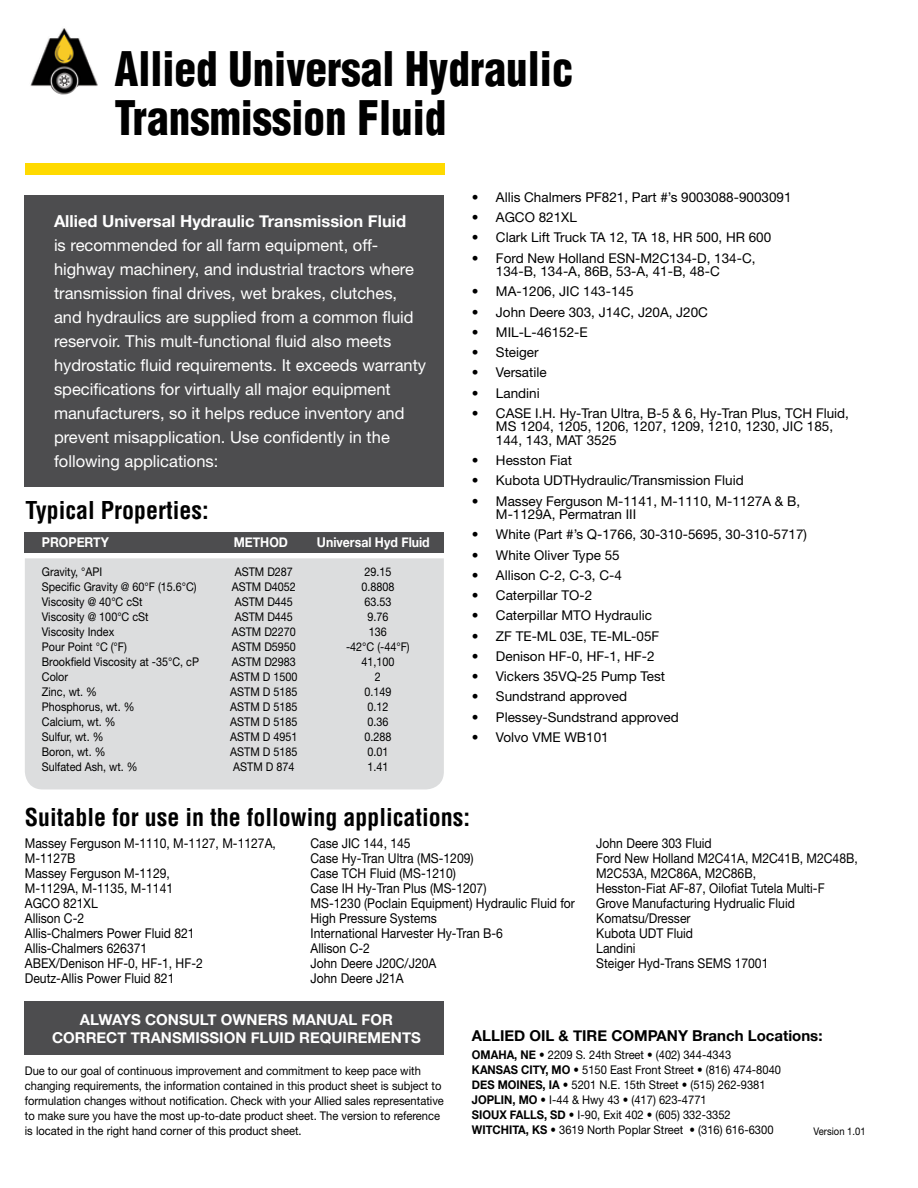
<style>
.page{position:relative;width:918px;height:1188px;background:#fff}
.page>*{position:absolute;margin:0;border:0;box-sizing:border-box;transform-origin:0 0}
.t1{font:900 condensed 46.5px/49.5px "Helvetica";color:#000;scale:.93 1}
.t2{font:700 condensed 24px "Helvetica";color:#000}
.t3{font:16.5px/24px "Helvetica Neue";color:#fff}
.t4{font:700 16.5px "Helvetica Neue";color:#fff}
.t5{font:700 15px/18px "Helvetica Neue";color:#fff;text-align:center}
.t6{font:700 15px "Helvetica Neue";color:#000}
.t7{font:13.5px/13.5px "Helvetica Neue";color:#000}
.t8{font:13.5px/15px "Helvetica Neue";color:#000;scale:.9 1}
.t9{font:700 13.5px "Helvetica Neue";color:#fff;scale:.91 1}
.t10{font:12px/15px "Helvetica Neue";color:#000;scale:.93 1}
.t11{font:12px "Helvetica Neue";color:#000;scale:.9 1}
.t12{font:10.5px "Helvetica Neue";color:#000;scale:.9 1}
.s1{font-weight:700}
</style>
<div class="page">
<img style="left:48px;top:28px;width:15px;height:12px">
<div style="left:25px;top:163px;width:419px;height:11px;background:#ffda00"></div>
<div style="left:25px;top:195px;width:419px;height:292px;background:#4d4d4f"></div>
<div style="left:25px;top:1001px;width:419px;height:54px;background:#4d4d4f"></div>
<div style="left:25px;top:558px;width:419px;height:231px;background:#dcddde"></div>
<div style="left:25px;top:532px;width:419px;height:20px;background:#4d4d4f"></div>
<h1 class="t1" style="left:114px;top:44px;width:495px">Allied Universal Hydraulic<br>Transmission Fluid</h1>
<p class="t4" style="left:54px;top:206px;width:354px">Allied Universal Hydraulic Transmission Fluid</p>
<p class="t3" style="left:54px;top:233px;width:374px">is recommended for all farm equipment, off&shy;highway machinery, and industrial tractors where transmission final drives, wet brakes, clutches, and hydraulics are supplied from a common fluid reservoir. This mult-functional fluid also meets hydrostatic fluid requirements. It exceeds warranty specifications for virtually all major equipment manufacturers, so it helps reduce inventory and prevent misapplication. Use confidently in the following applications:</p>
<h2 class="t2" style="left:25px;top:495px;width:185px">Typical Properties:</h2>
<p class="t9" style="left:42px;top:530px;width:75px">PROPERTY</p>
<p class="t9" style="left:234px;top:530px;width:61px">METHOD</p>
<p class="t9" style="left:317px;top:530px;width:125px">Universal Hyd Fluid</p>
<p class="t11" style="left:42px;top:565px;width:69px">Gravity, °API</p>
<p class="t11" style="left:235px;top:565px;width:66px">ASTM D287</p>
<p class="t11" style="left:364px;top:565px;width:32px">29.15</p>
<p class="t11" style="left:42px;top:580px;width:174px">Specific Gravity @ 60°F (15.6°C)</p>
<p class="t11" style="left:232px;top:580px;width:73px">ASTM D4052</p>
<p class="t11" style="left:361px;top:580px;width:38px">0.8808</p>
<p class="t11" style="left:42px;top:595px;width:113px">Viscosity @ 40°C cSt</p>
<p class="t11" style="left:235px;top:595px;width:66px">ASTM D445</p>
<p class="t11" style="left:364px;top:595px;width:32px">63.53</p>
<p class="t11" style="left:42px;top:610px;width:120px">Viscosity @ 100°C cSt</p>
<p class="t11" style="left:235px;top:610px;width:66px">ASTM D445</p>
<p class="t11" style="left:367px;top:610px;width:25px">9.76</p>
<p class="t11" style="left:42px;top:625px;width:82px">Viscosity Index</p>
<p class="t11" style="left:232px;top:625px;width:73px">ASTM D2270</p>
<p class="t11" style="left:369px;top:625px;width:22px">136</p>
<p class="t11" style="left:42px;top:640px;width:96px">Pour Point °C (°F)</p>
<p class="t11" style="left:232px;top:640px;width:73px">ASTM D5950</p>
<p class="t11" style="left:346px;top:640px;width:72px">-42°C (-44°F)</p>
<p class="t11" style="left:42px;top:655px;width:176px">Brookfield Viscosity at -35°C, cP</p>
<p class="t11" style="left:232px;top:655px;width:73px">ASTM D2983</p>
<p class="t11" style="left:361px;top:655px;width:38px">41,100</p>
<p class="t11" style="left:42px;top:670px;width:31px">Color</p>
<p class="t11" style="left:230px;top:670px;width:76px">ASTM D 1500</p>
<p class="t11" style="left:375px;top:670px;width:8px">2</p>
<p class="t11" style="left:42px;top:685px;width:63px">Zinc, wt. %</p>
<p class="t11" style="left:230px;top:685px;width:76px">ASTM D 5185</p>
<p class="t11" style="left:364px;top:685px;width:32px">0.149</p>
<p class="t11" style="left:42px;top:700px;width:104px">Phosphorus, wt. %</p>
<p class="t11" style="left:230px;top:700px;width:76px">ASTM D 5185</p>
<p class="t11" style="left:367px;top:700px;width:25px">0.12</p>
<p class="t11" style="left:42px;top:715px;width:84px">Calcium, wt. %</p>
<p class="t11" style="left:230px;top:715px;width:76px">ASTM D 5185</p>
<p class="t11" style="left:367px;top:715px;width:25px">0.36</p>
<p class="t11" style="left:42px;top:730px;width:70px">Sulfur, wt. %</p>
<p class="t11" style="left:230px;top:730px;width:76px">ASTM D 4951</p>
<p class="t11" style="left:364px;top:730px;width:32px">0.288</p>
<p class="t11" style="left:42px;top:745px;width:72px">Boron, wt. %</p>
<p class="t11" style="left:230px;top:745px;width:76px">ASTM D 5185</p>
<p class="t11" style="left:367px;top:745px;width:25px">0.01</p>
<p class="t11" style="left:42px;top:760px;width:108px">Sulfated Ash, wt. %</p>
<p class="t11" style="left:233px;top:760px;width:70px">ASTM D 874</p>
<p class="t11" style="left:367px;top:760px;width:25px">1.41</p>
<p class="t7" style="left:472px;top:190px;width:321px">• Allis Chalmers PF821, Part #’s 9003088-9003091</p>
<p class="t7" style="left:472px;top:210px;width:107px">• AGCO 821XL</p>
<p class="t7" style="left:472px;top:231px;width:301px">• Clark Lift Truck TA 12, TA 18, HR 500, HR 600</p>
<p class="t7" style="left:496px;top:251px;width:261px;text-indent:-24px">• Ford New Holland ESN-M2C134-D, 134-C,<br>134-B, 134-A, 86B, 53-A, 41-B, 48-C</p>
<p class="t7" style="left:472px;top:285px;width:163px">• MA-1206, JIC 143-145</p>
<p class="t7" style="left:472px;top:305px;width:238px">• John Deere 303, J14C, J20A, J20C</p>
<p class="t7" style="left:472px;top:325px;width:117px">• MIL-L-46152-E</p>
<p class="t7" style="left:472px;top:345px;width:68px">• Steiger</p>
<p class="t7" style="left:472px;top:366px;width:76px">• Versatile</p>
<p class="t7" style="left:472px;top:386px;width:69px">• Landini</p>
<p class="t7" style="left:496px;top:406px;width:355px;text-indent:-24px">• CASE I.H. Hy-Tran Ultra, B-5 &amp; 6, Hy-Tran Plus, TCH Fluid,<br>MS 1204, 1205, 1206, 1207, 1209, 1210, 1230, JIC 185,<br>144, 143, MAT 3525</p>
<p class="t7" style="left:472px;top:453px;width:102px">• Hesston Fiat</p>
<p class="t7" style="left:472px;top:474px;width:273px">• Kubota UDTHydraulic/Transmission Fluid</p>
<p class="t7" style="left:496px;top:494px;width:306px;text-indent:-24px">• Massey Ferguson M-1141, M-1110, M-1127A &amp; B,<br>M-1129A, Permatran III</p>
<p class="t7" style="left:472px;top:528px;width:337px">• White (Part #’s Q-1766, 30-310-5695, 30-310-5717)</p>
<p class="t7" style="left:472px;top:548px;width:149px">• White Oliver Type 55</p>
<p class="t7" style="left:472px;top:568px;width:152px">• Allison C-2, C-3, C-4</p>
<p class="t7" style="left:472px;top:588px;width:122px">• Caterpillar TO-2</p>
<p class="t7" style="left:472px;top:609px;width:182px">• Caterpillar MTO Hydraulic</p>
<p class="t7" style="left:472px;top:629px;width:189px">• ZF TE-ML 03E, TE-ML-05F</p>
<p class="t7" style="left:472px;top:649px;width:184px">• Denison HF-0, HF-1, HF-2</p>
<p class="t7" style="left:472px;top:669px;width:195px">• Vickers 35VQ-25 Pump Test</p>
<p class="t7" style="left:472px;top:690px;width:157px">• Sundstrand approved</p>
<p class="t7" style="left:472px;top:710px;width:208px">• Plessey-Sundstrand approved</p>
<p class="t7" style="left:472px;top:730px;width:138px">• Volvo VME WB101</p>
<h2 class="t2" style="left:25px;top:802px;width:447px">Suitable for use in the following applications:</h2>
<p class="t8" style="left:25px;top:836px;width:281px">Massey Ferguson M-1110, M-1127, M-1127A,<br>M-1127B<br>Massey Ferguson M-1129,<br>M-1129A, M-1135, M-1141<br>AGCO 821XL<br>Allison C-2<br>Allis-Chalmers Power Fluid 821<br>Allis-Chalmers 626371<br>ABEX/Denison HF-0, HF-1, HF-2<br>Deutz-Allis Power Fluid 821</p>
<p class="t8" style="left:311px;top:836px;width:295px">Case JIC 144, 145<br>Case Hy-Tran Ultra (MS-1209)<br>Case TCH Fluid (MS-1210)<br>Case IH Hy-Tran Plus (MS-1207)<br>MS-1230 (Poclain Equipment) Hydraulic Fluid for<br>High Pressure Systems<br>International Harvester Hy-Tran B-6<br>Allison C-2<br>John Deere J20C/J20A<br>John Deere J21A</p>
<p class="t8" style="left:596px;top:836px;width:292px">John Deere 303 Fluid<br>Ford New Holland M2C41A, M2C41B, M2C48B,<br>M2C53A, M2C86A, M2C86B,<br>Hesston-Fiat AF-87, Oilofiat Tutela Multi-F<br>Grove Manufacturing Hydrualic Fluid<br>Komatsu/Dresser<br>Kubota UDT Fluid<br>Landini<br>Steiger Hyd-Trans SEMS 17001</p>
<p class="t5" style="left:52px;top:1010px;width:370px">ALWAYS CONSULT OWNERS MANUAL FOR<br>CORRECT TRANSMISSION FLUID REQUIREMENTS</p>
<p class="t10" style="left:25px;top:1063px;width:452px">Due to our goal of continuous improvement and commitment to keep pace with changing requirements, the information contained in this product sheet is subject to formulation changes without notification. Check with your Allied sales representative to make sure you have the most up-to-date product sheet. The version to reference is located in the right hand corner of this product sheet.</p>
<p class="t6" style="left:472px;top:1022px;width:352px">ALLIED OIL &amp; TIRE COMPANY Branch Locations:</p>
<p class="t10" style="left:472px;top:1047px;width:334px"><span class="s1">OMAHA, NE</span> • 2209 S. 24th Street • (402) 344-4343<br><span class="s1">KANSAS CITY, MO</span> • 5150 East Front Street • (816) 474-8040<br><span class="s1">DES MOINES, IA</span> • 5201 N.E. 15th Street • (515) 262-9381<br><span class="s1">JOPLIN, MO</span> • I-44 &amp; Hwy 43 • (417) 623-4771<br><span class="s1">SIOUX FALLS, SD</span> • I-90, Exit 402 • (605) 332-3352<br><span class="s1">WITCHITA, KS</span> • 3619 North Poplar Street • (316) 616-6300</p>
<p class="t12" style="left:814px;top:1125px;width:59px">Version 1.01</p>
</div>
